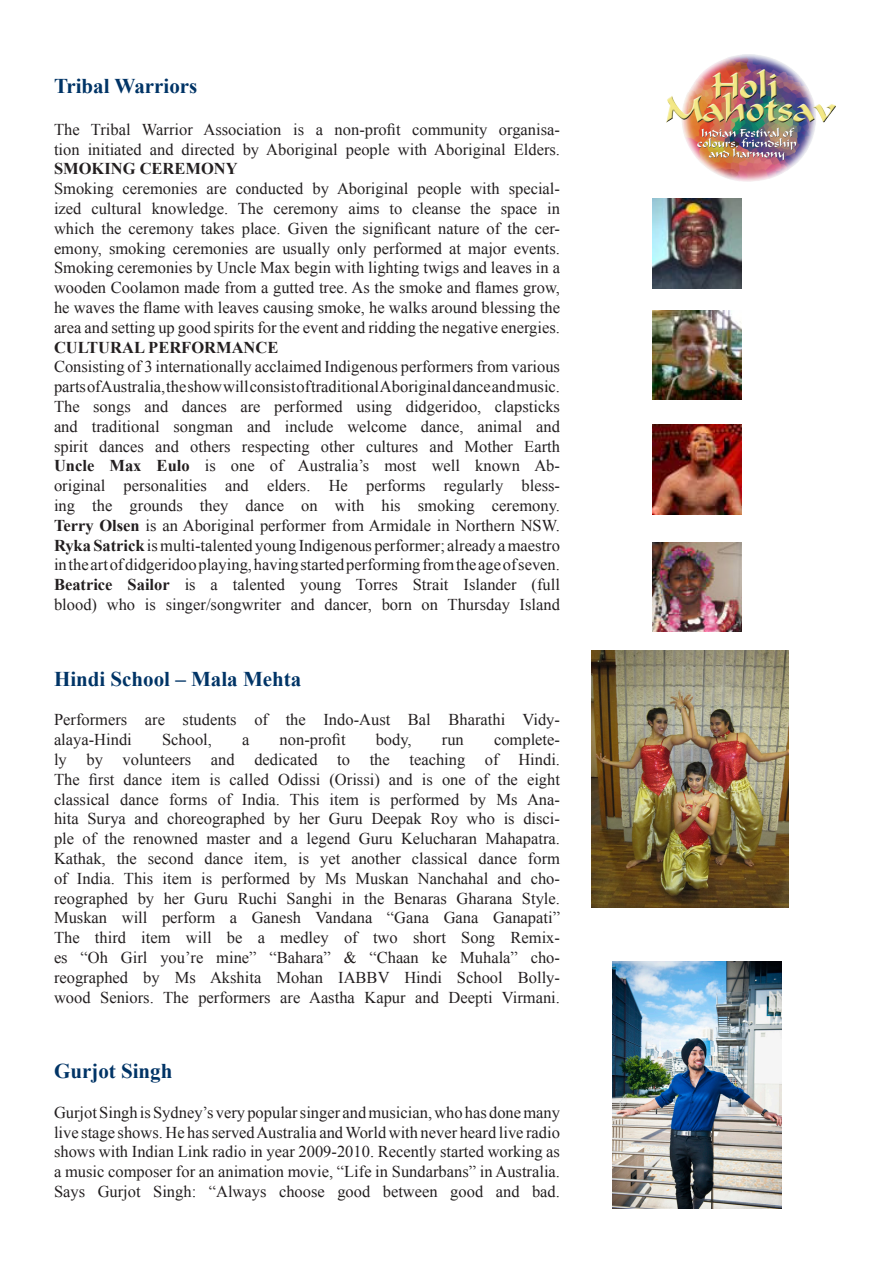
<style>
.page{position:relative;width:893px;height:1263px;background:#fff}
.page>*{position:absolute;margin:0;border:0;box-sizing:border-box;transform-origin:0 0}
.t1{font:700 21px "Times New Roman";color:#003466}
.t2{font:16.5px/19.8px "Times New Roman";color:#231f20;text-align:justify}
.t3{font:700 16.5px "Times New Roman";color:#231f20}
.s1{font-weight:700}
</style>
<div class="page">
<img style="left:666px;top:54px;width:170px;height:128px">
<img style="left:612px;top:961px;width:170px;height:248px">
<img style="left:591px;top:651px;width:198px;height:256px">
<img style="left:653px;top:199px;width:89px;height:89px">
<img style="left:653px;top:310px;width:89px;height:89px">
<img style="left:653px;top:425px;width:89px;height:89px">
<img style="left:653px;top:542px;width:89px;height:89px">
<p class="t1" style="left:54px;top:72px;width:145px">Tribal Warriors</p>
<p class="t2" style="left:54px;top:119px;width:507px">The Tribal Warrior Association is a non-profit community organisa&shy;tion initiated and directed by Aboriginal people with Aboriginal Elders.</p>
<p class="t3" style="left:54px;top:157px;width:185px">SMOKING CEREMONY</p>
<p class="t2" style="left:54px;top:179px;width:508px">Smoking ceremonies are conducted by Aboriginal people with special&shy;ized cultural knowledge. The ceremony aims to cleanse the space in which the ceremony takes place. Given the significant nature of the cer&shy;emony, smoking ceremonies are usually only performed at major events.</p>
<p class="t2" style="left:54px;top:258px;width:507px">Smoking ceremonies by Uncle Max begin with lighting twigs and leaves in a wooden Coolamon made from a gutted tree. As the smoke and flames grow, he waves the flame with leaves causing smoke, he walks around blessing the area and setting up good spirits for the event and ridding the negative energies.</p>
<p class="t3" style="left:54px;top:336px;width:226px">CULTURAL PERFORMANCE</p>
<p class="t2" style="left:54px;top:357px;width:508px">Consisting of 3 internationally acclaimed Indigenous performers from various parts of Australia, the show will consist of traditional Aboriginal dance and music.</p>
<p class="t2" style="left:54px;top:396px;width:508px">The songs and dances are performed using didgeridoo, clapsticks and traditional songman and include welcome dance, animal and spirit dances and others respecting other cultures and Mother Earth</p>
<p class="t2" style="left:54px;top:456px;width:507px"><span class="s1">Uncle Max Eulo</span> is one of Australia’s most well known Ab&shy;original personalities and elders. He performs regularly bless&shy;ing the grounds they dance on with his smoking ceremony.</p>
<p class="t2" style="left:54px;top:515px;width:507px"><span class="s1">Terry Olsen</span> is an Aboriginal performer from Armidale in Northern NSW.</p>
<p class="t2" style="left:54px;top:535px;width:507px"><span class="s1">Ryka Satrick</span> is multi-talented young Indigenous performer; already a maestro in the art of didgeridoo playing, having started performing from the age of seven.</p>
<p class="t2" style="left:54px;top:575px;width:507px"><span class="s1">Beatrice Sailor</span> is a talented young Torres Strait Islander (full blood) who is singer/songwriter and dancer, born on Thursday Island</p>
<p class="t1" style="left:54px;top:664px;width:249px">Hindi School – Mala Mehta</p>
<p class="t2" style="left:54px;top:710px;width:507px">Performers are students of the Indo-Aust Bal Bharathi Vidy&shy;alaya-Hindi</p>
<p class="t2" style="left:54px;top:729px;width:508px;text-align:right">complete-<br>ly by volunteers and dedicated to the teaching of Hindi.</p>
<p class="t2" style="left:54px;top:769px;width:508px">The first dance item is called Odissi (Orissi) and is one of the eight classical dance forms of India. This item is performed by Ms Ana&shy;hita Surya and choreographed by her Guru Deepak Roy who is disci&shy;ple of the renowned master and a legend Guru Kelucharan Mahapatra.</p>
<p class="t2" style="left:54px;top:848px;width:508px">Kathak, the second dance item, is yet another classical dance form of India. This item is performed by Ms Muskan Nanchahal and cho&shy;reographed by her Guru Ruchi Sanghi in the Benaras Gharana Style.<br>Muskan will perform a Ganesh Vandana “Gana Gana Ganapati”</p>
<p class="t2" style="left:54px;top:927px;width:507px">The third item will be a medley of two short Song Remix&shy;es “Oh Girl you’re mine” “Bahara” &amp; “Chaan ke Muhala” cho&shy;reographed by Ms Akshita Mohan IABBV Hindi School Bolly&shy;wood Seniors. The performers are Aastha Kapur and Deepti Virmani.</p>
<p class="t2" style="left:162px;top:729px;width:51px">School,</p>
<p class="t2" style="left:242px;top:729px;width:9px">a</p>
<p class="t2" style="left:280px;top:729px;width:68px">non-profit</p>
<p class="t2" style="left:376px;top:729px;width:38px">body,</p>
<p class="t2" style="left:442px;top:729px;width:23px">run</p>
<p class="t1" style="left:54px;top:1056px;width:120px">Gurjot Singh</p>
<p class="t2" style="left:54px;top:1102px;width:508px">Gurjot Singh is Sydney’s very popular singer and musician, who has done many live stage shows. He has served Australia and World with never heard live radio shows with Indian Link radio in year 2009-2010. Recently started working as a music composer for an animation movie, “Life in Sundarbans” in Australia.</p>
<p class="t2" style="left:54px;top:1181px;width:507px">Says Gurjot Singh: “Always choose good between good and bad.</p>
</div>
